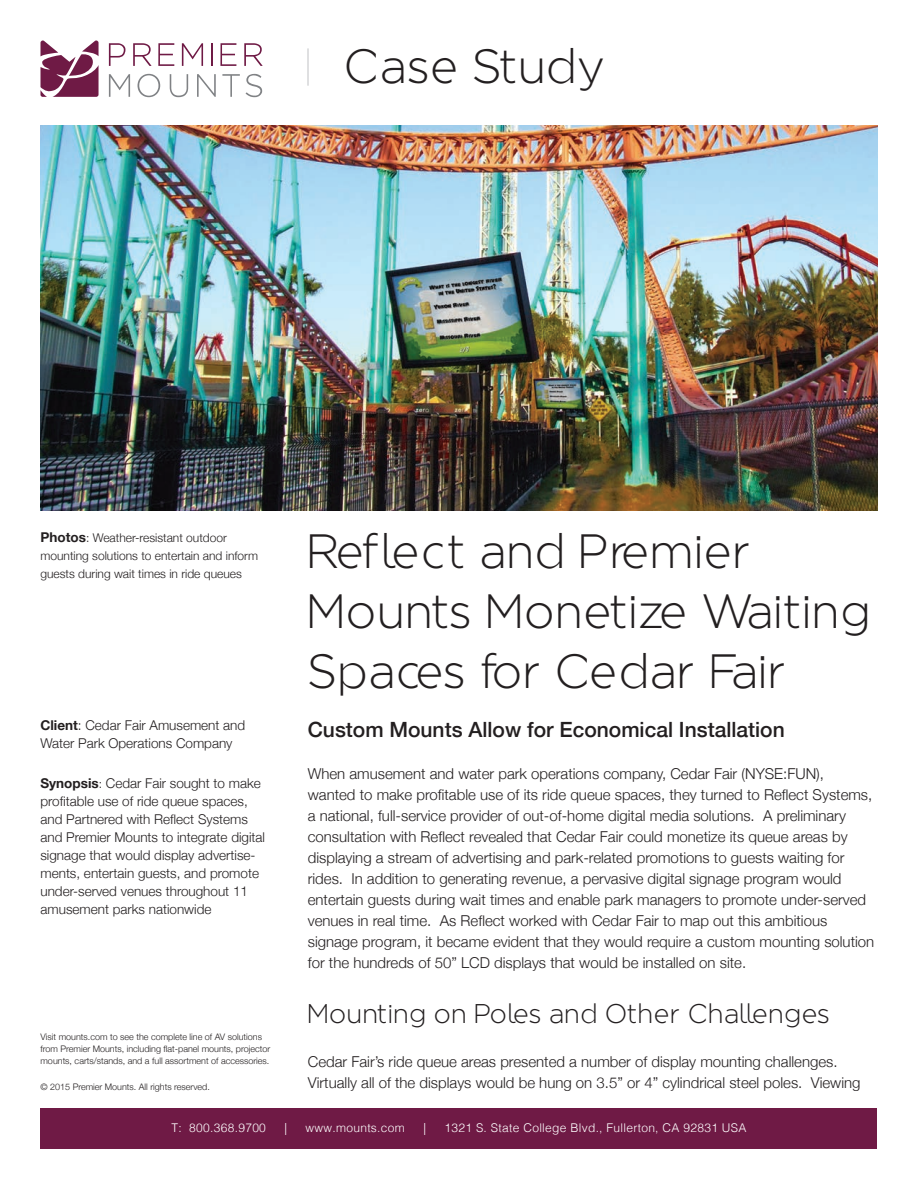
<style>
.page{position:relative;width:918px;height:1188px;background:#fff}
.page>*{position:absolute;margin:0;border:0;box-sizing:border-box;transform-origin:0 0}
.t1{font:300 48px/60px "Regencie";letter-spacing:.045em;color:#231f20}
.t2{font:300 27px "Regencie";letter-spacing:.05em;color:#231f20}
.t3{font:500 21px "Helvetica Neue";color:#231f20}
.t4{font:300 15px/21px "Helvetica Neue";color:#231f20}
.t5{font:300 13.5px/18px "Helvetica Neue";color:#231f20}
.t6{font:300 12px/18px "Helvetica Neue";color:#231f20}
.t7{font:300 12px "Helvetica";letter-spacing:.025em;color:#fff}
.t8{font:300 9px/12px "Helvetica Neue";color:#231f20}
.s1{font-weight:700;font-size:13.5px}
.s2{font-weight:700}
.s3{font-size:12px}
</style>
<div class="page">
<div style="left:40px;top:1108px;width:838px;height:40px;background:#6f1a45"></div>
<svg style="left:41px;top:40px;width:58px;height:57px"></svg>
<svg style="left:109px;top:43px;width:16px;height:23px"></svg>
<svg style="left:133px;top:43px;width:19px;height:23px"></svg>
<svg style="left:158px;top:43px;width:16px;height:23px"></svg>
<svg style="left:182px;top:43px;width:21px;height:23px"></svg>
<svg style="left:211px;top:43px;width:1px;height:23px"></svg>
<svg style="left:220px;top:43px;width:16px;height:23px"></svg>
<svg style="left:244px;top:43px;width:19px;height:23px"></svg>
<svg style="left:109px;top:74px;width:21px;height:23px"></svg>
<svg style="left:138px;top:74px;width:22px;height:23px"></svg>
<svg style="left:170px;top:74px;width:18px;height:23px"></svg>
<svg style="left:197px;top:74px;width:19px;height:23px"></svg>
<svg style="left:222px;top:74px;width:18px;height:23px"></svg>
<svg style="left:246px;top:74px;width:16px;height:23px"></svg>
<hr style="left:307px;top:48px;width:2px;height:38px;background:#d5d6d8">
<img style="left:40px;top:125px;width:838px;height:386px">
<h1 class="t1" style="left:345px;top:33px;width:262px">Case Study</h1>
<p class="t6" style="left:41px;top:528px;width:219px"><span class="s1">Photos</span>: Weather-resistant outdoor mounting solutions to entertain and inform guests during wait times in ride queues</p>
<h1 class="t1" style="left:308px;top:518px;width:563px">Reflect and Premier<br>Mounts Monetize Waiting<br>Spaces for Cedar Fair</h1>
<h3 class="t3" style="left:308px;top:712px;width:478px">Custom Mounts Allow for Economical Installation</h3>
<p class="t4" style="left:308px;top:763px;width:568px">When amusement and water park operations company, Cedar Fair (NYSE:FUN), wanted to make profitable use of its ride queue spaces, they turned to Reflect Systems, a national, full-service provider of out-of-home digital media solutions. A preliminary consultation with Reflect revealed that Cedar Fair could monetize its queue areas by displaying a stream of advertising and park-related promotions to guests waiting for rides. In addition to generating revenue, a pervasive digital signage program would entertain guests during wait times and enable park managers to promote under-served venues in real time. As Reflect worked with Cedar Fair to map out this ambitious signage program, it became evident that they would require a custom mounting solution for the hundreds of 50” LCD displays that would be installed on site.</p>
<h2 class="t2" style="left:308px;top:996px;width:523px">Mounting on Poles and Other Challenges</h2>
<p class="t4" style="left:308px;top:1050px;width:554px">Cedar Fair’s ride queue areas presented a number of display mounting challenges.<br>Virtually all of the displays would be hung on 3.5” or 4” cylindrical steel poles. Viewing</p>
<p class="t5" style="left:40px;top:716px;width:206px"><span class="s2">Client</span>: Cedar Fair Amusement and<br>Water Park Operations Company</p>
<p class="t5" style="left:40px;top:774px;width:226px"><span class="s2">Synopsis</span><span class="s3">:</span> Cedar Fair sought to make profitable use of ride queue spaces, and Partnered with Reflect Systems and Premier Mounts to integrate digital signage that would display advertise&shy;ments, entertain guests, and promote under-served venues throughout 11 amusement parks nationwide</p>
<p class="t8" style="left:40px;top:1030px;width:231px">Visit mounts.com to see the complete line of AV solutions from Premier Mounts, including flat-panel mounts, projector mounts, carts/stands, and a full assortment of accessories.</p>
<p class="t8" style="left:40px;top:1080px;width:171px">© 2015 Premier Mounts. All rights reserved.</p>
<p class="t7" style="left:171px;top:1118px;width:96px">T: 800.368.9700</p>
<p class="t7" style="left:284px;top:1118px;width:4px">|</p>
<p class="t7" style="left:306px;top:1118px;width:101px">www.mounts.com</p>
<p class="t7" style="left:423px;top:1118px;width:4px">|</p>
<p class="t7" style="left:444px;top:1118px;width:304px">1321 S. State College Blvd., Fullerton, CA 92831 USA</p>
</div>
